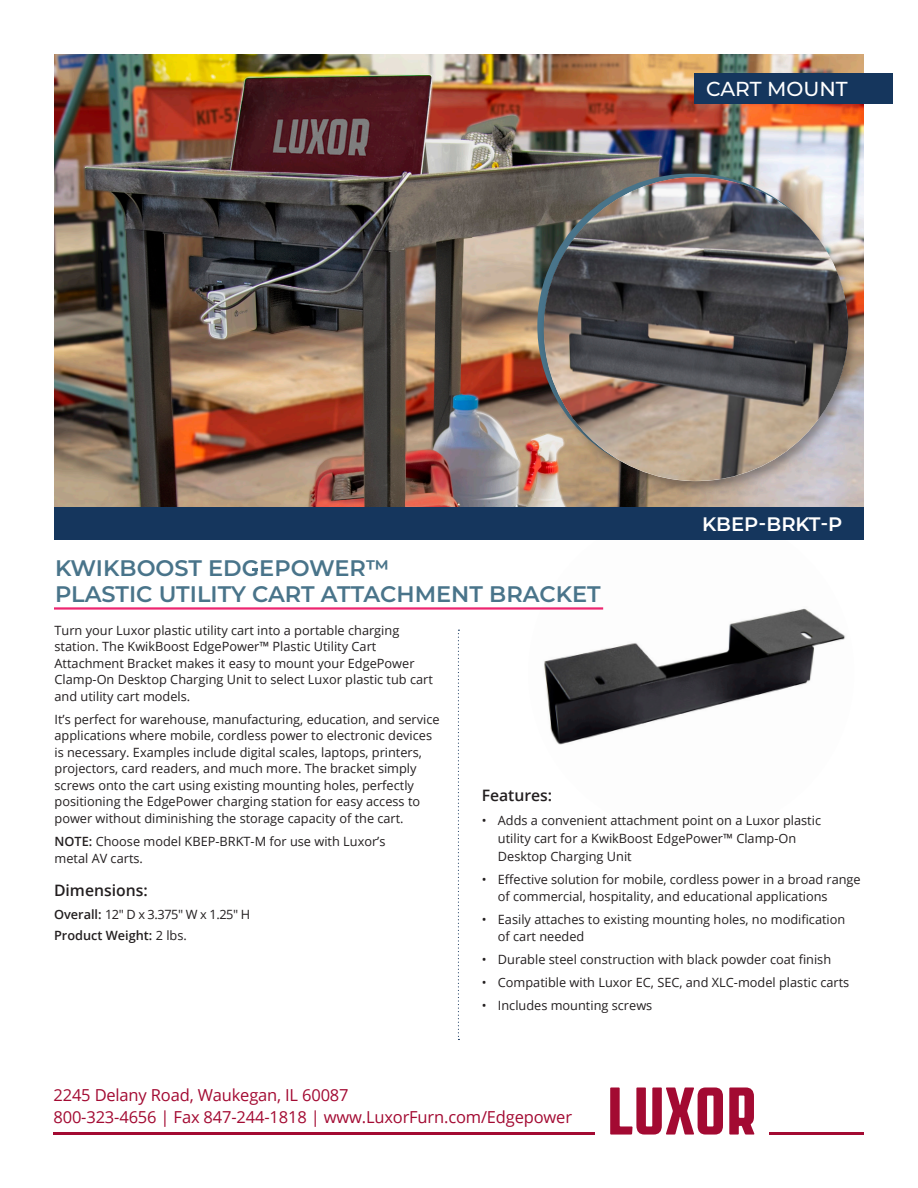
<style>
.page{position:relative;width:918px;height:1188px;background:#fff}
.page>*{position:absolute;margin:0;border:0;box-sizing:border-box;transform-origin:0 0}
.Cover_Headline_-_Col{font:600 22.5px/25.5px "Montserrat";color:#49748a}
.Category_Bar_Headlin{font:500 20.25px "Montserrat";color:#fff}
.Cover_Headline_-_Col-2{font:600 19.5px "Montserrat";color:#fff}
.Footer_Contact_info{font:16.5px "Open Sans";letter-spacing:-.01em;color:#a30a32}
.Description_Text{font:600 15.75px "Open Sans";color:#231f20}
.Description_Text-2{font:12.75px/16.5px "Open Sans";color:#231f20}
.Description_Text-3{font:600 12.75px "Open Sans";color:#231f20}
.s1{font-weight:600}
.s2{font-weight:400}
</style>
<div class="page">
<img style="left:544px;top:607px;width:302px;height:138px">
<img style="left:54px;top:54px;width:810px;height:454px">
<div style="left:694px;top:73px;width:199px;height:31px;background:#15365d"></div>
<svg style="left:458px;top:630px;width:1px;height:410px"></svg>
<div style="left:54px;top:508px;width:810px;height:32px;background:#15365d"></div>
<svg style="left:610px;top:1087px;width:113px;height:48px"></svg>
<svg style="left:729px;top:1087px;width:26px;height:48px"></svg>
<hr style="left:53px;top:1132px;width:542px;height:2px;background:#a30a32">
<hr style="left:770px;top:1132px;width:94px;height:2px;background:#a30a32">
<hr style="left:54px;top:607px;width:549px;height:3px;background:#ed2670">
<div style="left:539px;top:175px;width:320px;height:320px;background:#231f20;opacity:.35"></div>
<img style="left:543px;top:177px;width:306px;height:305px">
<p class="Category_Bar_Headlin" style="left:706px;top:74px;width:143px">CART MOUNT</p>
<p class="Cover_Headline_-_Col-2" style="left:702px;top:510px;width:142px">KBEP-BRKT-P</p>
<p class="Cover_Headline_-_Col" style="left:55px;top:554px;width:547px">KWIKBOOST EDGEPOWER™<br>PLASTIC UTILITY CART ATTACHMENT BRACKET</p>
<p class="Description_Text-2" style="left:55px;top:621px;width:380px">Turn your Luxor plastic utility cart into a portable charging station. The KwikBoost EdgePower™ Plastic Utility Cart Attachment Bracket makes it easy to mount your EdgePower Clamp-On Desktop Charging Unit to select Luxor plastic tub cart and utility cart models.</p>
<p class="Description_Text-2" style="left:55px;top:711px;width:387px">It’s perfect for warehouse, manufacturing, education, and service applications where mobile, cordless power to electronic devices is necessary. Examples include digital scales, laptops, printers, projectors, card readers, and much more. The bracket simply screws onto the cart using existing mounting holes, perfectly positioning the EdgePower charging station for easy access to power without diminishing the storage capacity of the cart.</p>
<p class="Description_Text-2" style="left:55px;top:833px;width:332px"><span class="s1">NOTE:</span> Choose model KBEP-BRKT-M for use with Luxor’s metal AV carts.</p>
<p class="Description_Text" style="left:482px;top:785px;width:72px">Features:</p>
<p class="Description_Text-2" style="left:498px;top:811px;width:325px;line-height:18px;text-indent:-16px">• Adds a convenient attachment point on a Luxor plastic utility cart for a KwikBoost EdgePower™ Clamp-On<br>Desktop Charging Unit</p>
<p class="Description_Text-2" style="left:498px;top:871px;width:364px;text-indent:-16px">• Effective solution for mobile, cordless power in a broad range of commercial, hospitality, and educational applications</p>
<p class="Description_Text-2" style="left:498px;top:911px;width:349px;text-indent:-16px">• Easily attaches to existing mounting holes, no modification of cart needed</p>
<p class="Description_Text-2" style="left:482px;top:951px;width:351px">• Durable steel construction with black powder coat finish</p>
<p class="Description_Text-2" style="left:482px;top:974px;width:369px">• Compatible with Luxor EC, SEC, and XLC-model plastic carts</p>
<p class="Description_Text-2" style="left:482px;top:997px;width:172px">• Includes mounting screws</p>
<p class="Description_Text" style="left:54px;top:880px;width:95px">Dimensions:</p>
<p class="Description_Text-2" style="left:54px;top:905px;width:198px"><span class="s1">Overall:</span> 12" D x 3.375" W x 1.25" H</p>
<p class="Description_Text-3" style="left:54px;top:927px;width:134px">Product Weight: <span class="s2">2 lbs.</span></p>
<p class="Footer_Contact_info" style="left:53px;top:1084px;width:297px">2245 Delany Road, Waukegan, IL 60087</p>
<p class="Footer_Contact_info" style="left:53px;top:1106px;width:520px">800-323-4656 | Fax 847-244-1818 | www.LuxorFurn.com/Edgepower</p>
</div>
